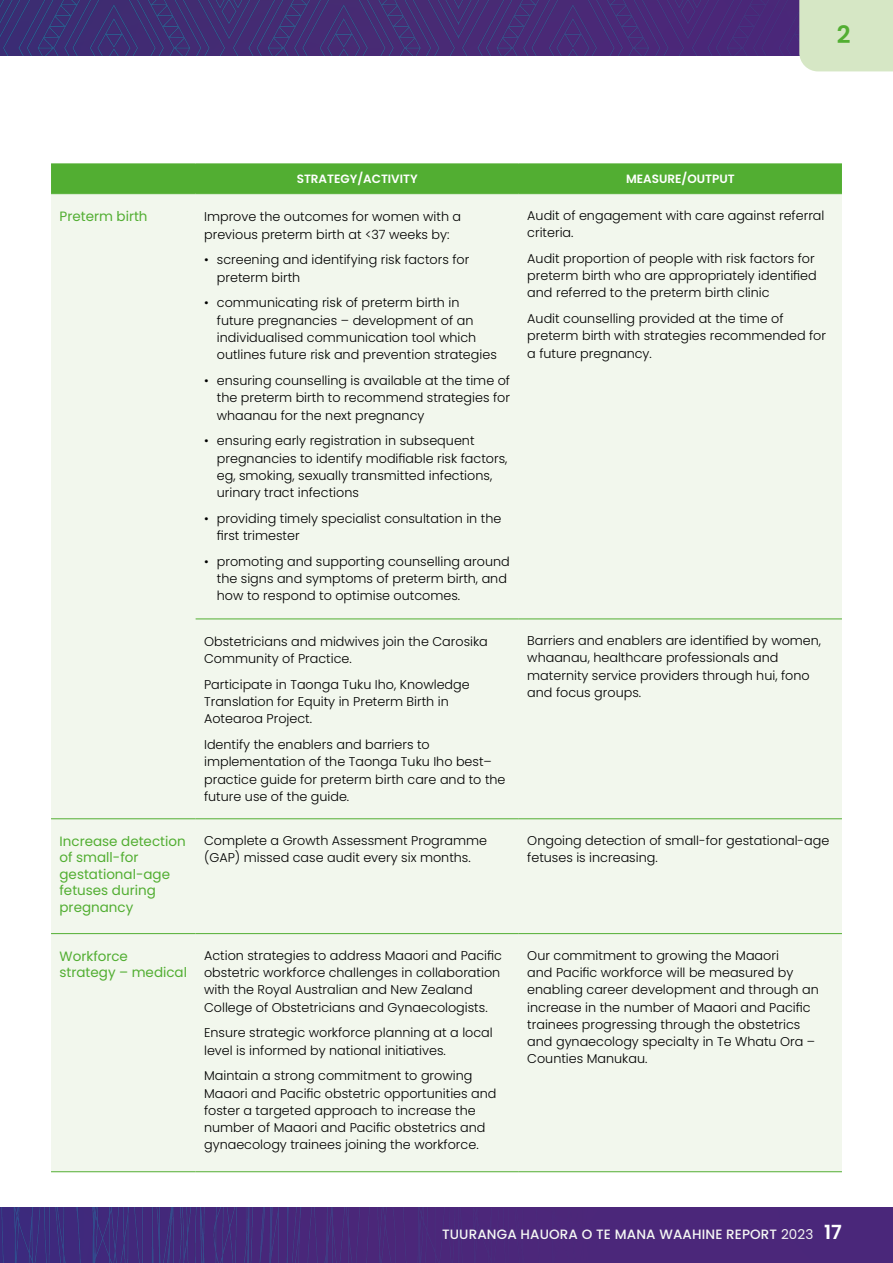
<style>
.page{position:relative;width:893px;height:1263px;background:#fff}
.page>*{position:absolute;margin:0;border:0;box-sizing:border-box;transform-origin:0 0}
.t1{font:600 24px "Poppins";color:#52ae32}
.t2{font:13.5px/16.5px "Poppins";color:#52ae32}
.t3{font:500 13.5px "Poppins";letter-spacing:.01em;color:#f5f7f4}
.t4{font:300 12.75px/17.2px "Poppins";color:#000}
.t5{font:600 12px "Poppins";color:#fff}
.s1{font-weight:400}
.s2{font-weight:600;font-size:19.5px;color:#fff}
</style>
<div class="page">
<div style="left:51px;top:165px;width:791px;height:28px;background:#52ae32"></div>
<div style="left:51px;top:194px;width:791px;height:977px;background:#f2f7ed"></div>
<hr style="left:196px;top:619px;width:323px;height:1px;background:#52ae32">
<hr style="left:519px;top:619px;width:323px;height:1px;background:#52ae32">
<hr style="left:51px;top:1171px;width:145px;height:1px;background:#52ae32">
<hr style="left:196px;top:1171px;width:323px;height:1px;background:#52ae32">
<hr style="left:519px;top:1171px;width:323px;height:1px;background:#52ae32">
<hr style="left:51px;top:818px;width:145px;height:1px;background:#52ae32">
<hr style="left:196px;top:818px;width:323px;height:1px;background:#52ae32">
<hr style="left:519px;top:818px;width:323px;height:1px;background:#52ae32">
<hr style="left:51px;top:933px;width:145px;height:1px;background:#52ae32">
<hr style="left:196px;top:933px;width:323px;height:1px;background:#52ae32">
<hr style="left:519px;top:933px;width:323px;height:1px;background:#52ae32">
<hr style="left:51px;top:164px;width:145px;height:1px;background:#52ae32">
<hr style="left:196px;top:164px;width:323px;height:1px;background:#52ae32">
<hr style="left:519px;top:164px;width:323px;height:1px;background:#52ae32">
<hr style="left:51px;top:193px;width:145px;height:1px;background:#52ae32">
<hr style="left:196px;top:193px;width:323px;height:1px;background:#52ae32">
<hr style="left:519px;top:193px;width:323px;height:1px;background:#52ae32">
<img style="left:0;top:0;width:799px;height:56px">
<img style="left:0;top:1207px;width:893px;height:56px">
<div style="left:799px;top:0;width:94px;height:71px;background:#d6e7c5"></div>
<h1 class="t1" style="left:837px;top:20px;width:15px">2</h1>
<p class="t5" style="left:297px;top:171px;width:122px">STRATEGY/ACTIVITY</p>
<p class="t5" style="left:626px;top:171px;width:110px">MEASURE/OUTPUT</p>
<p class="t2" style="left:60px;top:208px;width:90px">Preterm birth</p>
<p class="t4" style="left:204px;top:208px;width:259px">Improve the outcomes for women with a previous preterm birth at &lt;37 weeks by:</p>
<p class="t4" style="left:217px;top:251px;width:254px;text-indent:-13px">• screening and identifying risk factors for preterm birth</p>
<p class="t4" style="left:217px;top:294px;width:281px;text-indent:-13px">• communicating risk of preterm birth in future pregnancies – development of an individualised communication tool which outlines future risk and prevention strategies</p>
<p class="t4" style="left:217px;top:372px;width:295px;text-align:justify;text-indent:-13px">• ensuring counselling is available at the time of the preterm birth to recommend strategies for whaanau for the next pregnancy</p>
<p class="t4" style="left:217px;top:432px;width:292px;text-indent:-13px">• ensuring early registration in subsequent pregnancies to identify modifiable risk factors, eg, smoking, sexually transmitted infections, urinary tract infections</p>
<p class="t4" style="left:217px;top:510px;width:286px;text-indent:-13px">• providing timely specialist consultation in the first trimester</p>
<p class="t4" style="left:217px;top:553px;width:294px;text-indent:-13px">• promoting and supporting counselling around the signs and symptoms of preterm birth, and how to respond to optimise outcomes.</p>
<p class="t4" style="left:204px;top:633px;width:285px">Obstetricians and midwives join the Carosika<br>Community of Practice.</p>
<p class="t4" style="left:204px;top:676px;width:267px">Participate in Taonga Tuku Iho, Knowledge<br>Translation for Equity in Preterm Birth in<br>Aotearoa Project.</p>
<p class="t4" style="left:204px;top:736px;width:303px">Identify the enablers and barriers to implementation of the Taonga Tuku Iho best– practice guide for preterm birth care and to the future use of the guide.</p>
<p class="t4" style="left:527px;top:207px;width:299px">Audit of engagement with care against referral criteria.</p>
<p class="t4" style="left:527px;top:250px;width:291px">Audit proportion of people with risk factors for preterm birth who are appropriately identified and referred to the preterm birth clinic</p>
<p class="t4" style="left:527px;top:310px;width:300px">Audit counselling provided at the time of preterm birth with strategies recommended for a future pregnancy.</p>
<p class="t4" style="left:527px;top:632px;width:295px">Barriers and enablers are identified by women, whaanau, healthcare professionals and maternity service providers through hui, fono and focus groups.</p>
<p class="t2" style="left:60px;top:833px;width:128px">Increase detection of small-for gestational-age fetuses during pregnancy</p>
<p class="t4" style="left:204px;top:832px;width:284px">Complete a Growth Assessment Programme (GAP) missed case audit every six months.</p>
<p class="t4" style="left:527px;top:832px;width:304px">Ongoing detection of small-for gestational-age fetuses is increasing.</p>
<p class="t2" style="left:60px;top:948px;width:129px">Workforce strategy – medical</p>
<p class="t4" style="left:204px;top:947px;width:299px">Action strategies to address Maaori and Pacific obstetric workforce challenges in collaboration with the Royal Australian and New Zealand College of Obstetricians and Gynaecologists.</p>
<p class="t4" style="left:204px;top:1024px;width:290px">Ensure strategic workforce planning at a local level is informed by national initiatives.</p>
<p class="t4" style="left:204px;top:1067px;width:294px">Maintain a strong commitment to growing Maaori and Pacific obstetric opportunities and foster a targeted approach to increase the number of Maaori and Pacific obstetrics and gynaecology trainees joining the workforce.</p>
<p class="t4" style="left:527px;top:947px;width:293px">Our commitment to growing the Maaori<br>and Pacific workforce will be measured by enabling career development and through an increase in the number of Maaori and Pacific trainees progressing through the obstetrics and gynaecology specialty in Te Whatu Ora – Counties Manukau.</p>
<p class="t3" style="left:442px;top:1227px;width:401px">TUURANGA HAUORA O TE MANA WAAHINE REPORT <span class="s1">2023</span> <span class="s2">17</span></p>
</div>
